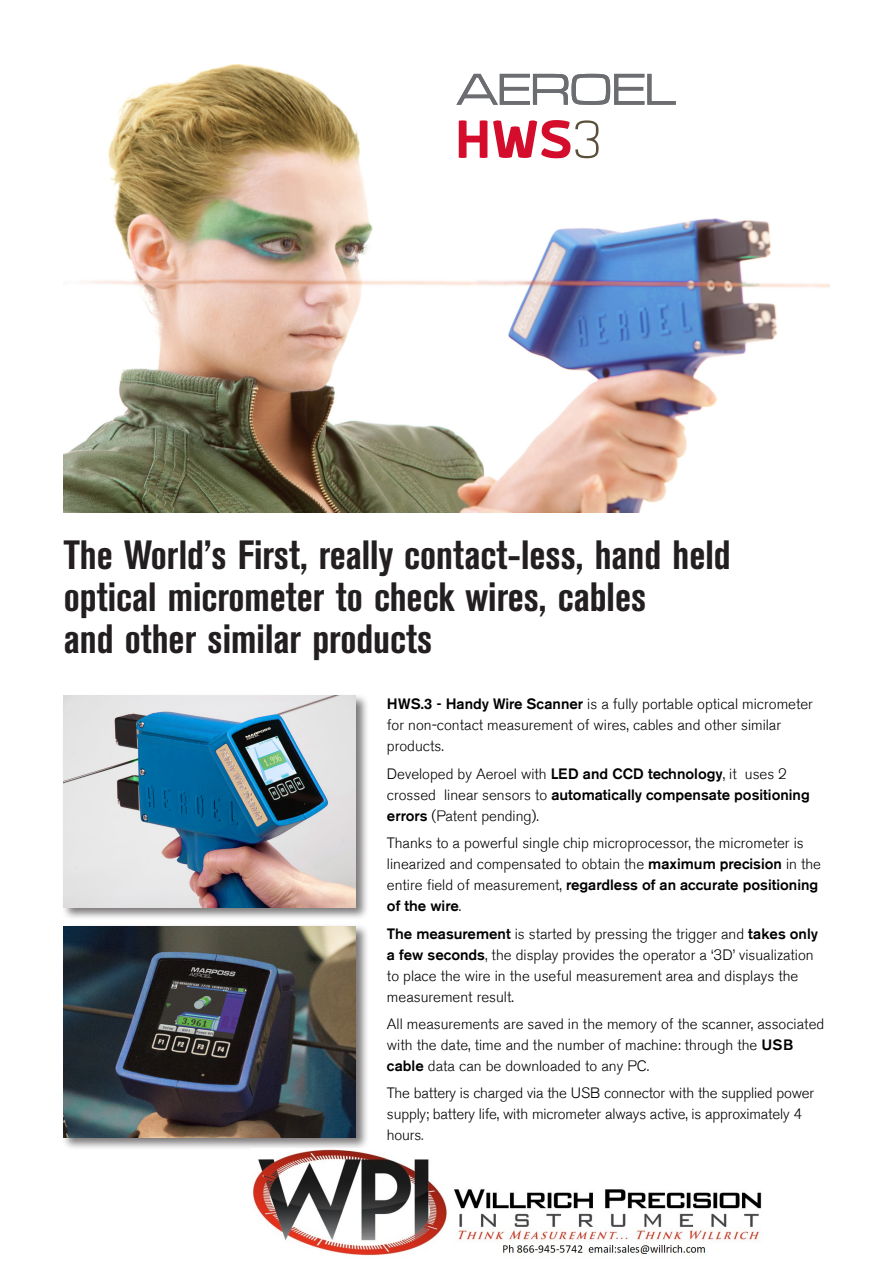
<style>
.page{position:relative;width:893px;height:1263px;background:#fff}
.page>*{position:absolute;margin:0;border:0;box-sizing:border-box;transform-origin:0 0}
.t1{font:800 75px "Quan";color:#d30d2b}
.Normale{font:700 condensed 40.5px "Akzidenz Grotesk BE";color:#231f20}
.t2{font:300 15px/21px "Akzidenz Grotesk BE";color:#000}
.s1{font-weight:300;font-size:74.25px;color:#5a5039}
.s2{font-weight:500}
.s3{color:#231f20}
</style>
<div class="page">
<img style="left:63px;top:64px;width:766px;height:448px">
<div style="left:62px;top:694px;width:307px;height:226px;background:#231f20;opacity:.6"></div>
<img style="left:64px;top:696px;width:292px;height:211px">
<div style="left:62px;top:924px;width:307px;height:227px;background:#231f20;opacity:.6"></div>
<img style="left:64px;top:926px;width:292px;height:211px">
<svg style="left:456px;top:74px;width:220px;height:31px"></svg>
<img style="left:251px;top:1148px;width:511px;height:108px">
<p class="t1" style="left:455px;top:103px;width:150px">HWS<span class="s1">3</span></p>
<p class="Normale" style="left:64px;top:531px;width:668px">The World’s First, really contact-less, hand held</p>
<p class="Normale" style="left:64px;top:573px;width:584px">optical micrometer to check wires, cables</p>
<p class="Normale" style="left:64px;top:615px;width:370px">and other similar products</p>
<p class="t2" style="left:387px;top:694px;width:427px"><span class="s2">HWS.3 - Handy Wire Scanner</span> is a fully portable optical micrometer for non-contact measurement of wires, cables and other similar products.</p>
<p class="t2" style="left:387px;top:763px;width:424px">Developed by Aeroel with <span class="s2">LED and CCD technology</span>, it uses 2 crossed linear sensors to <span class="s2">automatically compensate positioning errors</span> (Patent pending).</p>
<p class="t2" style="left:387px;top:833px;width:436px">Thanks to a powerful single chip microprocessor, the micrometer is linearized and compensated to obtain the <span class="s2">maximum precision</span> in the entire field of measurement, <span class="s2">regardless of an accurate positioning of the wire</span>.</p>
<p class="t2" style="left:387px;top:923px;width:432px"><span class="s2">The measurement</span> is started by pressing the trigger and <span class="s2">takes only a few seconds</span>, the display provides the operator a ‘3D’ visualization to place the wire in the useful measurement area and displays the measurement result.</p>
<p class="t2" style="left:387px;top:1013px;width:439px">All measurements are saved in the memory of the scanner, associated with the date, time and the number of machine: through the <span class="s2">USB cable</span> data can be downloaded to any PC.</p>
<p class="t2" style="left:387px;top:1083px;width:429px">The battery is charged via the USB connector with the supplied power supply; battery life, with micrometer always active, is approximately 4 hours<span class="s3">.</span></p>
</div>
